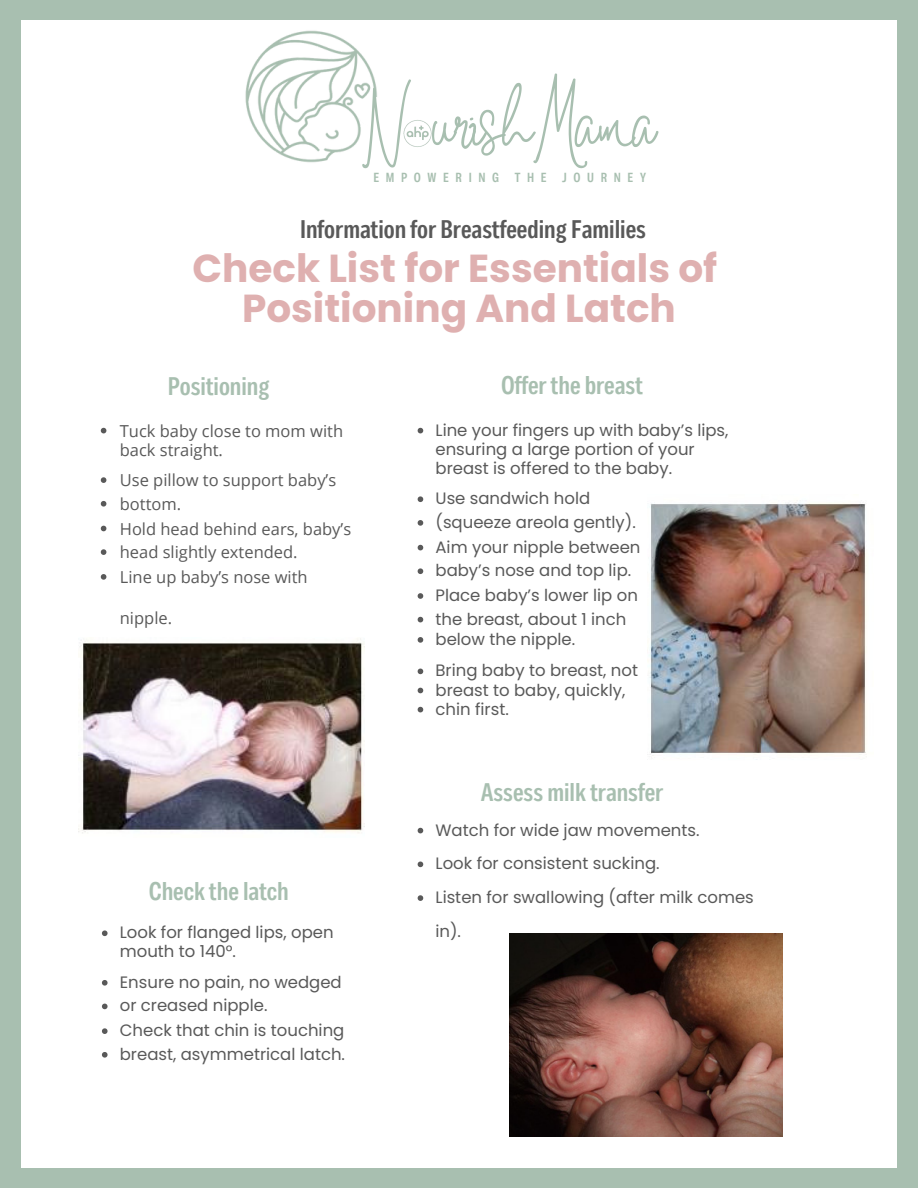
<style>
.page{position:relative;width:918px;height:1188px;background:#a8bfb0}
.page>*{position:absolute;margin:0;border:0;box-sizing:border-box;transform-origin:0 0}
.t1{font:57.45px "White Star";letter-spacing:-.02em;color:#a8bfb0}
.t2{font:700 39px "Poppins";color:#dfb0b0}
.t3{font:700 25.5px "Body Text Slim";color:#a8bfb0}
.t4{font:700 25.5px "Body Text Slim";color:#595959}
.t5{font:16.5px/19.2px "Poppins";color:#595959}
.t6{font:16.5px/19.2px "Open Sans";color:#595959}
.t7{font:700 13.2px "Body Text Slim";letter-spacing:.505em;color:#a8bfb0}
</style>
<div class="page">
<div style="left:21px;top:20px;width:876px;height:1148px;background:#fff"></div>
<img style="left:245px;top:30px;width:132px;height:133px">
<svg style="left:356px;top:95px;width:21px;height:34px"></svg>
<img style="left:403px;top:120px;width:29px;height:27px">
<img style="left:649px;top:500px;width:218px;height:260px">
<svg style="left:101px;top:428px;width:5px;height:5px"></svg>
<svg style="left:101px;top:477px;width:5px;height:6px"></svg>
<svg style="left:101px;top:501px;width:5px;height:6px"></svg>
<svg style="left:101px;top:526px;width:5px;height:5px"></svg>
<svg style="left:101px;top:549px;width:5px;height:6px"></svg>
<svg style="left:101px;top:574px;width:5px;height:6px"></svg>
<svg style="left:418px;top:428px;width:5px;height:5px"></svg>
<svg style="left:418px;top:496px;width:5px;height:6px"></svg>
<svg style="left:418px;top:520px;width:5px;height:6px"></svg>
<svg style="left:418px;top:545px;width:5px;height:5px"></svg>
<svg style="left:418px;top:568px;width:5px;height:6px"></svg>
<svg style="left:418px;top:593px;width:5px;height:6px"></svg>
<svg style="left:418px;top:617px;width:5px;height:5px"></svg>
<svg style="left:418px;top:637px;width:5px;height:6px"></svg>
<svg style="left:418px;top:669px;width:5px;height:5px"></svg>
<svg style="left:418px;top:688px;width:5px;height:5px"></svg>
<svg style="left:418px;top:707px;width:5px;height:5px"></svg>
<img style="left:79px;top:638px;width:285px;height:196px">
<img style="left:510px;top:934px;width:272px;height:202px">
<svg style="left:102px;top:930px;width:6px;height:6px"></svg>
<svg style="left:102px;top:980px;width:6px;height:6px"></svg>
<svg style="left:102px;top:1004px;width:6px;height:5px"></svg>
<svg style="left:102px;top:1028px;width:6px;height:6px"></svg>
<svg style="left:102px;top:1052px;width:6px;height:6px"></svg>
<svg style="left:418px;top:828px;width:5px;height:5px"></svg>
<svg style="left:418px;top:862px;width:5px;height:5px"></svg>
<svg style="left:418px;top:895px;width:5px;height:6px"></svg>
<p class="t1" style="left:362px;top:110px;width:297px">N urishMama</p>
<p class="t7" style="left:373px;top:170px;width:274px">EMPOWERING THE JOURNEY</p>
<p class="t4" style="left:300px;top:215px;width:347px">Information for Breastfeeding Families</p>
<p class="t2" style="left:192px;top:241px;width:526px">Check List for Essentials of</p>
<p class="t2" style="left:242px;top:281px;width:435px">Positioning And Latch</p>
<p class="t3" style="left:168px;top:372px;width:103px">Positioning</p>
<p class="t3" style="left:501px;top:371px;width:143px">Offer the breast</p>
<p class="t6" style="left:120px;top:421px;width:225px">Tuck baby close to mom with back straight.</p>
<p class="t6" style="left:120px;top:470px;width:218px">Use pillow to support baby’s</p>
<p class="t6" style="left:120px;top:494px;width:63px">bottom.</p>
<p class="t6" style="left:120px;top:519px;width:233px">Hold head behind ears, baby’s</p>
<p class="t6" style="left:120px;top:542px;width:179px">head slightly extended.</p>
<p class="t6" style="left:120px;top:567px;width:189px">Line up baby’s nose with</p>
<p class="t6" style="left:120px;top:608px;width:54px">nipple.</p>
<p class="t5" style="left:436px;top:420px;width:294px">Line your fingers up with baby’s lips, ensuring a large portion of your breast is offered to the baby.</p>
<p class="t5" style="left:436px;top:489px;width:156px">Use sandwich hold</p>
<p class="t5" style="left:436px;top:513px;width:202px">(squeeze areola gently).</p>
<p class="t5" style="left:436px;top:537px;width:206px">Aim your nipple between</p>
<p class="t5" style="left:436px;top:561px;width:197px">baby’s nose and top lip.</p>
<p class="t5" style="left:436px;top:586px;width:204px">Place baby’s lower lip on</p>
<p class="t5" style="left:436px;top:609px;width:192px">the breast, about 1 inch</p>
<p class="t5" style="left:436px;top:630px;width:141px">below the nipple.</p>
<p class="t5" style="left:436px;top:661px;width:204px">Bring baby to breast, not</p>
<p class="t5" style="left:436px;top:680px;width:191px">breast to baby, quickly,</p>
<p class="t5" style="left:436px;top:699px;width:75px">chin first.</p>
<p class="t3" style="left:149px;top:876px;width:141px">Check the latch</p>
<p class="t5" style="left:120px;top:923px;width:215px">Look for flanged lips, open mouth to 140°.</p>
<p class="t5" style="left:120px;top:972px;width:223px">Ensure no pain, no wedged</p>
<p class="t5" style="left:120px;top:996px;width:149px">or creased nipple.</p>
<p class="t5" style="left:120px;top:1021px;width:226px">Check that chin is touching</p>
<p class="t5" style="left:120px;top:1044px;width:227px">breast, asymmetrical latch.</p>
<p class="t3" style="left:481px;top:777px;width:184px">Assess milk transfer</p>
<p class="t5" style="left:436px;top:820px;width:266px">Watch for wide jaw movements.</p>
<p class="t5" style="left:436px;top:854px;width:226px">Look for consistent sucking.</p>
<p class="t5" style="left:436px;top:881px;width:320px;line-height:33.8px">Listen for swallowing (after milk comes in).</p>
</div>
